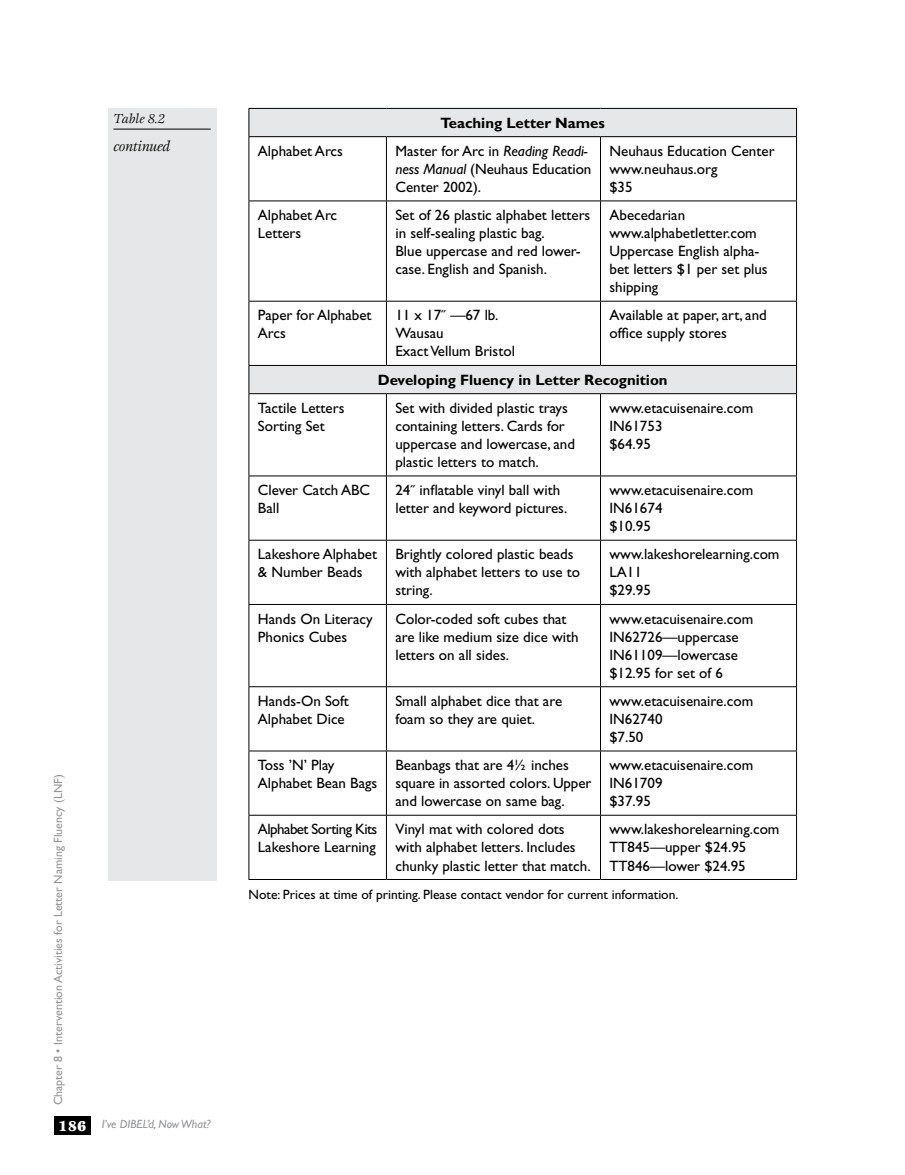
<style>
.page{position:relative;width:905px;height:1175px;background:#fff}
.page>*{position:absolute;margin:0;border:0;box-sizing:border-box;transform-origin:0 0}
.t1{font:15px/18px "Gill Sans Std";color:#000}
.t2{font:700 15px "Gill Sans Std";color:#000}
.t3{font:15px/18px "Gill Sans Std";letter-spacing:-.03em;color:#000}
.t4{font:italic 15px "Esprit Std";letter-spacing:-.03em;color:#000}
.t5{font:13.5px "Gill Sans Std";color:#000}
.t6{font:italic 13.5px "Esprit Std";color:#000}
.t7{font:12px "Gill Sans Std";color:#939598}
.t8{font:italic 12px "Gill Sans Std";color:#939598}
.s1{font-family:"Esprit Std";font-weight:900;font-style:normal;font-size:15px;color:#fff}
.s2{font-style:italic}
</style>
<div class="page">
<div style="left:54px;top:1116px;width:37px;height:18px;background:#000"></div>
<div style="left:108px;top:108px;width:108px;height:772px;background:#e6e7e8"></div>
<hr style="left:113px;top:129px;width:98px;height:1px;background:#000">
<svg style="left:249px;top:109px;width:547px;height:284px"></svg>
<hr style="left:248px;top:108px;width:138px;height:1px;background:#000">
<hr style="left:386px;top:108px;width:214px;height:1px;background:#000">
<hr style="left:600px;top:108px;width:196px;height:1px;background:#000">
<hr style="left:248px;top:136px;width:138px;height:1px;background:#000">
<hr style="left:386px;top:136px;width:214px;height:1px;background:#000">
<hr style="left:600px;top:136px;width:196px;height:1px;background:#000">
<hr style="left:248px;top:200px;width:138px;height:1px;background:#000">
<hr style="left:386px;top:200px;width:214px;height:1px;background:#000">
<hr style="left:600px;top:200px;width:196px;height:1px;background:#000">
<hr style="left:248px;top:301px;width:138px;height:1px;background:#000">
<hr style="left:386px;top:301px;width:214px;height:1px;background:#000">
<hr style="left:600px;top:301px;width:196px;height:1px;background:#000">
<hr style="left:248px;top:365px;width:138px;height:1px;background:#000">
<hr style="left:386px;top:365px;width:214px;height:1px;background:#000">
<hr style="left:600px;top:365px;width:196px;height:1px;background:#000">
<hr style="left:248px;top:393px;width:138px;height:1px;background:#000">
<hr style="left:386px;top:393px;width:214px;height:1px;background:#000">
<hr style="left:600px;top:393px;width:196px;height:1px;background:#000">
<hr style="left:248px;top:475px;width:138px;height:1px;background:#000">
<hr style="left:386px;top:475px;width:214px;height:1px;background:#000">
<hr style="left:600px;top:475px;width:196px;height:1px;background:#000">
<hr style="left:248px;top:540px;width:138px;height:1px;background:#000">
<hr style="left:386px;top:540px;width:214px;height:1px;background:#000">
<hr style="left:600px;top:540px;width:196px;height:1px;background:#000">
<hr style="left:248px;top:604px;width:138px;height:1px;background:#000">
<hr style="left:386px;top:604px;width:214px;height:1px;background:#000">
<hr style="left:600px;top:604px;width:196px;height:1px;background:#000">
<hr style="left:248px;top:686px;width:138px;height:1px;background:#000">
<hr style="left:386px;top:686px;width:214px;height:1px;background:#000">
<hr style="left:600px;top:686px;width:196px;height:1px;background:#000">
<hr style="left:248px;top:750px;width:138px;height:1px;background:#000">
<hr style="left:386px;top:750px;width:214px;height:1px;background:#000">
<hr style="left:600px;top:750px;width:196px;height:1px;background:#000">
<hr style="left:248px;top:815px;width:138px;height:1px;background:#000">
<hr style="left:386px;top:815px;width:214px;height:1px;background:#000">
<hr style="left:600px;top:815px;width:196px;height:1px;background:#000">
<hr style="left:248px;top:879px;width:138px;height:1px;background:#000">
<hr style="left:386px;top:879px;width:214px;height:1px;background:#000">
<hr style="left:600px;top:879px;width:196px;height:1px;background:#000">
<svg style="left:248px;top:109px;width:1px;height:27px"></svg>
<hr style="left:248px;top:137px;width:1px;height:63px;background:#000">
<hr style="left:248px;top:201px;width:1px;height:100px;background:#000">
<hr style="left:248px;top:301px;width:1px;height:64px;background:#000">
<svg style="left:248px;top:366px;width:1px;height:27px"></svg>
<hr style="left:248px;top:394px;width:1px;height:81px;background:#000">
<hr style="left:248px;top:476px;width:1px;height:64px;background:#000">
<hr style="left:248px;top:540px;width:1px;height:64px;background:#000">
<hr style="left:248px;top:605px;width:1px;height:81px;background:#000">
<hr style="left:248px;top:687px;width:1px;height:63px;background:#000">
<hr style="left:248px;top:751px;width:1px;height:64px;background:#000">
<hr style="left:248px;top:815px;width:1px;height:64px;background:#000">
<svg style="left:796px;top:109px;width:1px;height:27px"></svg>
<hr style="left:386px;top:137px;width:1px;height:63px;background:#000">
<hr style="left:600px;top:137px;width:1px;height:63px;background:#000">
<hr style="left:796px;top:137px;width:1px;height:63px;background:#000">
<hr style="left:386px;top:201px;width:1px;height:100px;background:#000">
<hr style="left:600px;top:201px;width:1px;height:100px;background:#000">
<hr style="left:796px;top:201px;width:1px;height:100px;background:#000">
<hr style="left:386px;top:301px;width:1px;height:64px;background:#000">
<hr style="left:600px;top:301px;width:1px;height:64px;background:#000">
<hr style="left:796px;top:301px;width:1px;height:64px;background:#000">
<svg style="left:796px;top:366px;width:1px;height:27px"></svg>
<hr style="left:386px;top:394px;width:1px;height:81px;background:#000">
<hr style="left:600px;top:394px;width:1px;height:81px;background:#000">
<hr style="left:796px;top:394px;width:1px;height:81px;background:#000">
<hr style="left:386px;top:476px;width:1px;height:64px;background:#000">
<hr style="left:600px;top:476px;width:1px;height:64px;background:#000">
<hr style="left:796px;top:476px;width:1px;height:64px;background:#000">
<hr style="left:386px;top:540px;width:1px;height:64px;background:#000">
<hr style="left:600px;top:540px;width:1px;height:64px;background:#000">
<hr style="left:796px;top:540px;width:1px;height:64px;background:#000">
<hr style="left:386px;top:605px;width:1px;height:81px;background:#000">
<hr style="left:600px;top:605px;width:1px;height:81px;background:#000">
<hr style="left:796px;top:605px;width:1px;height:81px;background:#000">
<hr style="left:386px;top:687px;width:1px;height:63px;background:#000">
<hr style="left:600px;top:687px;width:1px;height:63px;background:#000">
<hr style="left:796px;top:687px;width:1px;height:63px;background:#000">
<hr style="left:386px;top:751px;width:1px;height:64px;background:#000">
<hr style="left:600px;top:751px;width:1px;height:64px;background:#000">
<hr style="left:796px;top:751px;width:1px;height:64px;background:#000">
<hr style="left:386px;top:815px;width:1px;height:64px;background:#000">
<hr style="left:600px;top:815px;width:1px;height:64px;background:#000">
<hr style="left:796px;top:815px;width:1px;height:64px;background:#000">
<p class="t6" style="left:113px;top:111px;width:53px">Table 8.2</p>
<p class="t4" style="left:113px;top:138px;width:59px">continued</p>
<p class="t7" style="left:51px;top:1105px;width:332px;rotate:-90deg">Chapter 8 • Intervention Activities for Letter Naming Fluency (LNF)</p>
<p class="t8" style="left:58px;top:1117px;width:154px"><span class="s1">186</span> I’ve DIBEL’d, Now What?</p>
<p class="t2" style="left:440px;top:114px;width:166px">Teaching Letter Names</p>
<p class="t1" style="left:258px;top:142px;width:86px">Alphabet Arcs</p>
<p class="t1" style="left:395px;top:142px;width:197px">Master for Arc in <span class="s2">Reading Readi&shy;ness Manual</span> (Neuhaus Education<br>Center 2002).</p>
<p class="t1" style="left:609px;top:142px;width:167px">Neuhaus Education Center www.neuhaus.org<br>$35</p>
<p class="t1" style="left:258px;top:206px;width:81px">Alphabet Arc<br>Letters</p>
<p class="t1" style="left:395px;top:206px;width:196px">Set of 26 plastic alphabet letters in self-sealing plastic bag.<br>Blue uppercase and red lower&shy;case. English and Spanish.</p>
<p class="t1" style="left:609px;top:206px;width:160px">Abecedarian www.alphabetletter.com<br>Uppercase English alpha&shy;bet letters $1 per set plus shipping</p>
<p class="t1" style="left:258px;top:306px;width:115px">Paper for Alphabet<br>Arcs</p>
<p class="t1" style="left:395px;top:306px;width:121px">11 x 17˝ —67 lb.<br>Wausau<br>Exact Vellum Bristol</p>
<p class="t1" style="left:609px;top:306px;width:159px">Available at paper, art, and office supply stores</p>
<p class="t2" style="left:378px;top:371px;width:291px">Developing Fluency in Letter Recognition</p>
<p class="t1" style="left:258px;top:399px;width:88px">Tactile Letters<br>Sorting Set</p>
<p class="t1" style="left:395px;top:399px;width:181px">Set with divided plastic trays containing letters. Cards for uppercase and lowercase, and plastic letters to match.</p>
<p class="t1" style="left:609px;top:399px;width:145px">www.etacuisenaire.com<br>IN61753<br>$64.95</p>
<p class="t1" style="left:258px;top:481px;width:114px">Clever Catch ABC<br>Ball</p>
<p class="t1" style="left:395px;top:481px;width:173px">24˝ inflatable vinyl ball with letter and keyword pictures.</p>
<p class="t1" style="left:609px;top:481px;width:145px">www.etacuisenaire.com<br>IN61674<br>$10.95</p>
<p class="t1" style="left:258px;top:545px;width:121px">Lakeshore Alphabet &amp; Number Beads</p>
<p class="t1" style="left:395px;top:545px;width:186px">Brightly colored plastic beads with alphabet letters to use to string.</p>
<p class="t1" style="left:609px;top:545px;width:171px">www.lakeshorelearning.com<br>LA11<br>$29.95</p>
<p class="t1" style="left:258px;top:609px;width:116px">Hands On Literacy<br>Phonics Cubes</p>
<p class="t1" style="left:395px;top:609px;width:185px">Color-coded soft cubes that are like medium size dice with letters on all sides.</p>
<p class="t1" style="left:609px;top:609px;width:145px">www.etacuisenaire.com<br>IN62726—uppercase<br>IN61109—lowercase $12.95 for set of 6</p>
<p class="t1" style="left:258px;top:692px;width:93px">Hands-On Soft<br>Alphabet Dice</p>
<p class="t1" style="left:395px;top:692px;width:168px">Small alphabet dice that are foam so they are quiet.</p>
<p class="t1" style="left:609px;top:692px;width:145px">www.etacuisenaire.com<br>IN62740<br>$7.50</p>
<p class="t1" style="left:258px;top:756px;width:121px">Toss ’N’ Play<br>Alphabet Bean Bags</p>
<p class="t1" style="left:395px;top:756px;width:197px">Beanbags that are 4½ inches square in assorted colors. Upper and lowercase on same bag.</p>
<p class="t1" style="left:609px;top:756px;width:145px">www.etacuisenaire.com<br>IN61709<br>$37.95</p>
<p class="t3" style="left:258px;top:820px;width:121px">Alphabet Sorting Kits<br>Lakeshore Learning</p>
<p class="t1" style="left:395px;top:820px;width:197px">Vinyl mat with colored dots with alphabet letters. Includes chunky plastic letter that match.</p>
<p class="t1" style="left:609px;top:820px;width:171px">www.lakeshorelearning.com<br>TT845—upper $24.95<br>TT846—lower $24.95</p>
<p class="t5" style="left:248px;top:887px;width:431px">Note: Prices at time of printing. Please contact vendor for current information.</p>
</div>
